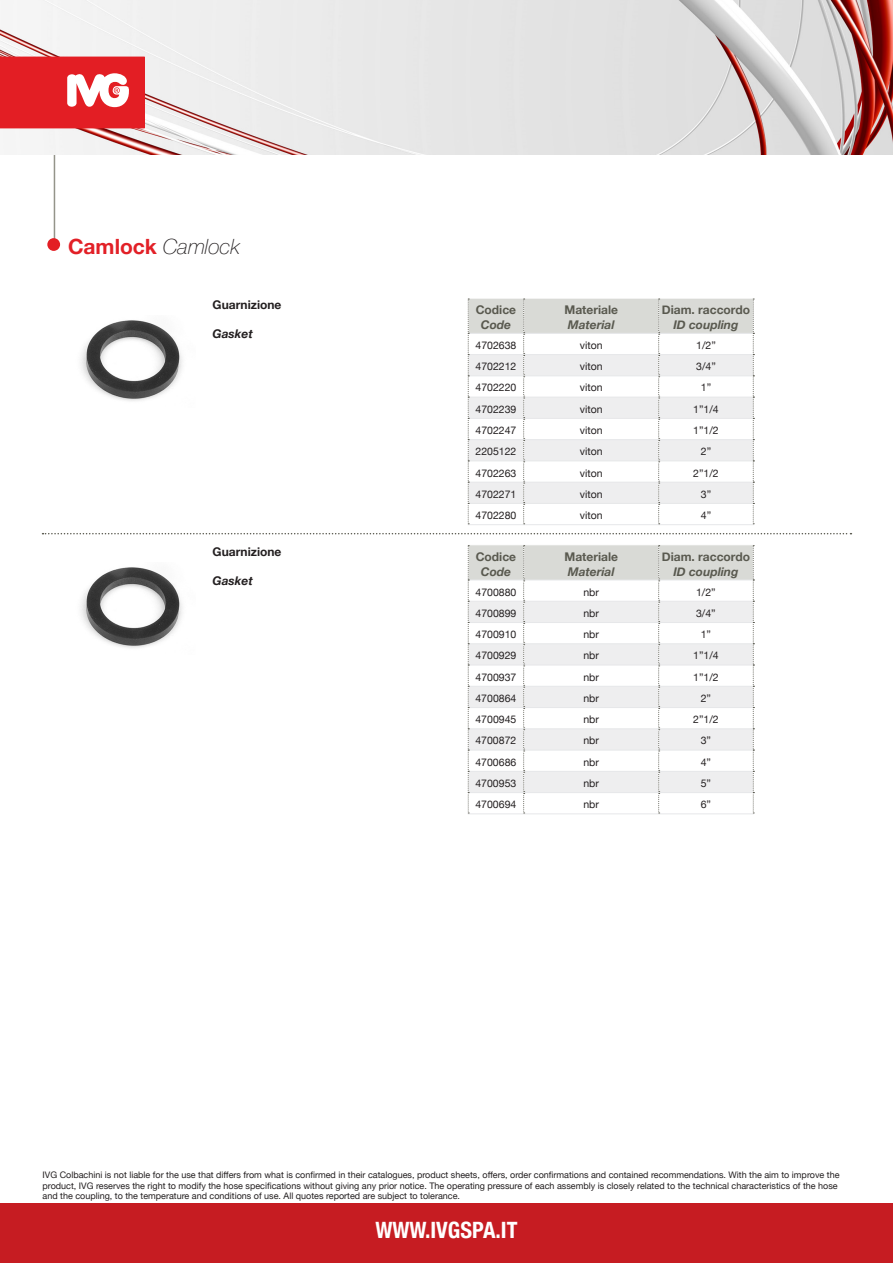
<style>
.page{position:relative;width:893px;height:1263px;background:#fff}
.page>*{position:absolute;margin:0;border:0;box-sizing:border-box;transform-origin:0 0}
.t1{font:700 condensed 22.5px "Helvetica Neue";color:#fff}
.t2{font:700 21px "IVG Helvetica Neue";color:#e22027}
.t3{font:700 12px "IVG Helvetica Neue";color:#59594f}
.t4{font:italic 700 12px "IVG Helvetica Neue";color:#59594f}
.t5{font:700 12px "IVG Helvetica Neue";color:#231f20}
.t6{font:italic 700 12px "IVG Helvetica Neue";color:#231f20}
.t7{font:10.5px "IVG Helvetica Neue";color:#231f20}
.t8{font:9px/10.5px "IVG Helvetica Neue";color:#231f20}
.s1{font-weight:100;font-style:italic;color:#231f20}
</style>
<div class="page">
<hr style="left:54px;top:57px;width:1px;height:187px;background:#94948a">
<div style="left:0;top:1203px;width:893px;height:60px;background:#c61c22"></div>
<div style="left:47px;top:238px;width:13px;height:13px;background:#e31e24;border-radius:50%"></div>
<img style="left:0;top:0;width:893px;height:155px">
<svg style="left:0;top:57px;width:145px;height:71px;background:#e63d42"></svg>
<img style="left:81px;top:320px;width:101px;height:81px">
<hr style="left:468px;top:524px;width:56px;height:1px;background:#e6e7e9">
<hr style="left:524px;top:524px;width:135px;height:1px;background:#e6e7e9">
<hr style="left:659px;top:524px;width:95px;height:1px;background:#e6e7e9">
<svg style="left:468px;top:298px;width:286px;height:226px"></svg>
<img style="left:81px;top:567px;width:101px;height:81px">
<hr style="left:468px;top:813px;width:56px;height:1px;background:#e6e7e9">
<hr style="left:524px;top:813px;width:135px;height:1px;background:#e6e7e9">
<hr style="left:659px;top:813px;width:95px;height:1px;background:#e6e7e9">
<svg style="left:468px;top:545px;width:286px;height:268px"></svg>
<svg style="left:43px;top:533px;width:808px;height:1px"></svg>
<h2 class="t2" style="left:68px;top:230px;width:174px">Camlock <span class="s1">Camlock</span></h2>
<h3 class="t5" style="left:213px;top:296px;width:70px">Guarnizione</h3>
<h3 class="t6" style="left:213px;top:324px;width:42px">Gasket</h3>
<h3 class="t5" style="left:213px;top:542px;width:70px">Guarnizione</h3>
<h3 class="t6" style="left:213px;top:571px;width:42px">Gasket</h3>
<h3 class="t3" style="left:476px;top:300px;width:42px">Codice</h3>
<h3 class="t4" style="left:481px;top:315px;width:32px">Code</h3>
<h3 class="t3" style="left:564px;top:300px;width:55px">Materiale</h3>
<h3 class="t4" style="left:568px;top:315px;width:48px">Material</h3>
<h3 class="t3" style="left:662px;top:300px;width:90px">Diam. raccordo</h3>
<h3 class="t4" style="left:673px;top:315px;width:67px">ID coupling</h3>
<p class="t7" style="left:475px;top:338px;width:42px">4702638</p>
<p class="t7" style="left:580px;top:338px;width:24px">viton</p>
<p class="t7" style="left:696px;top:338px;width:21px">1/2”</p>
<p class="t7" style="left:475px;top:359px;width:42px">4702212</p>
<p class="t7" style="left:580px;top:359px;width:24px">viton</p>
<p class="t7" style="left:696px;top:359px;width:21px">3/4”</p>
<p class="t7" style="left:475px;top:380px;width:42px">4702220</p>
<p class="t7" style="left:580px;top:380px;width:24px">viton</p>
<p class="t7" style="left:701px;top:380px;width:12px">1”</p>
<p class="t7" style="left:475px;top:401px;width:42px">4702239</p>
<p class="t7" style="left:580px;top:401px;width:24px">viton</p>
<p class="t7" style="left:693px;top:401px;width:27px">1”1/4</p>
<p class="t7" style="left:475px;top:423px;width:42px">4702247</p>
<p class="t7" style="left:580px;top:423px;width:24px">viton</p>
<p class="t7" style="left:693px;top:423px;width:27px">1”1/2</p>
<p class="t7" style="left:475px;top:444px;width:42px">2205122</p>
<p class="t7" style="left:580px;top:444px;width:24px">viton</p>
<p class="t7" style="left:701px;top:444px;width:12px">2”</p>
<p class="t7" style="left:475px;top:465px;width:42px">4702263</p>
<p class="t7" style="left:580px;top:465px;width:24px">viton</p>
<p class="t7" style="left:693px;top:465px;width:27px">2”1/2</p>
<p class="t7" style="left:475px;top:486px;width:42px">4702271</p>
<p class="t7" style="left:580px;top:486px;width:24px">viton</p>
<p class="t7" style="left:701px;top:486px;width:12px">3”</p>
<p class="t7" style="left:475px;top:508px;width:42px">4702280</p>
<p class="t7" style="left:580px;top:508px;width:24px">viton</p>
<p class="t7" style="left:701px;top:508px;width:12px">4”</p>
<h3 class="t3" style="left:476px;top:547px;width:42px">Codice</h3>
<h3 class="t4" style="left:481px;top:562px;width:32px">Code</h3>
<h3 class="t3" style="left:564px;top:547px;width:55px">Materiale</h3>
<h3 class="t4" style="left:568px;top:562px;width:48px">Material</h3>
<h3 class="t3" style="left:662px;top:547px;width:90px">Diam. raccordo</h3>
<h3 class="t4" style="left:673px;top:562px;width:67px">ID coupling</h3>
<p class="t7" style="left:475px;top:584px;width:42px">4700880</p>
<p class="t7" style="left:583px;top:584px;width:17px">nbr</p>
<p class="t7" style="left:696px;top:584px;width:21px">1/2”</p>
<p class="t7" style="left:475px;top:605px;width:42px">4700899</p>
<p class="t7" style="left:583px;top:605px;width:17px">nbr</p>
<p class="t7" style="left:696px;top:605px;width:21px">3/4”</p>
<p class="t7" style="left:475px;top:627px;width:42px">4700910</p>
<p class="t7" style="left:583px;top:627px;width:17px">nbr</p>
<p class="t7" style="left:701px;top:627px;width:12px">1”</p>
<p class="t7" style="left:475px;top:648px;width:42px">4700929</p>
<p class="t7" style="left:583px;top:648px;width:17px">nbr</p>
<p class="t7" style="left:693px;top:648px;width:27px">1”1/4</p>
<p class="t7" style="left:475px;top:669px;width:42px">4700937</p>
<p class="t7" style="left:583px;top:669px;width:17px">nbr</p>
<p class="t7" style="left:693px;top:669px;width:27px">1”1/2</p>
<p class="t7" style="left:475px;top:691px;width:42px">4700864</p>
<p class="t7" style="left:583px;top:691px;width:17px">nbr</p>
<p class="t7" style="left:701px;top:691px;width:12px">2”</p>
<p class="t7" style="left:475px;top:712px;width:42px">4700945</p>
<p class="t7" style="left:583px;top:712px;width:17px">nbr</p>
<p class="t7" style="left:693px;top:712px;width:27px">2”1/2</p>
<p class="t7" style="left:475px;top:733px;width:42px">4700872</p>
<p class="t7" style="left:583px;top:733px;width:17px">nbr</p>
<p class="t7" style="left:701px;top:733px;width:12px">3”</p>
<p class="t7" style="left:475px;top:754px;width:42px">4700686</p>
<p class="t7" style="left:583px;top:754px;width:17px">nbr</p>
<p class="t7" style="left:701px;top:754px;width:12px">4”</p>
<p class="t7" style="left:475px;top:776px;width:42px">4700953</p>
<p class="t7" style="left:583px;top:776px;width:17px">nbr</p>
<p class="t7" style="left:701px;top:776px;width:12px">5”</p>
<p class="t7" style="left:475px;top:797px;width:42px">4700694</p>
<p class="t7" style="left:583px;top:797px;width:17px">nbr</p>
<p class="t7" style="left:701px;top:797px;width:12px">6”</p>
<p class="t8" style="left:43px;top:1170px;width:798px">IVG Colbachini is not liable for the use that differs from what is confirmed in their catalogues, product sheets, offers, order confirmations and contained recommendations. With the aim to improve the product, IVG reserves the right to modify the hose specifications without giving any prior notice. The operating pressure of each assembly is closely related to the technical characteristics of the hose and the coupling, to the temperature and conditions of use. All quotes reported are subject to tolerance.</p>
<h1 class="t1" style="left:375px;top:1211px;width:144px">WWW.IVGSPA.IT</h1>
</div>
